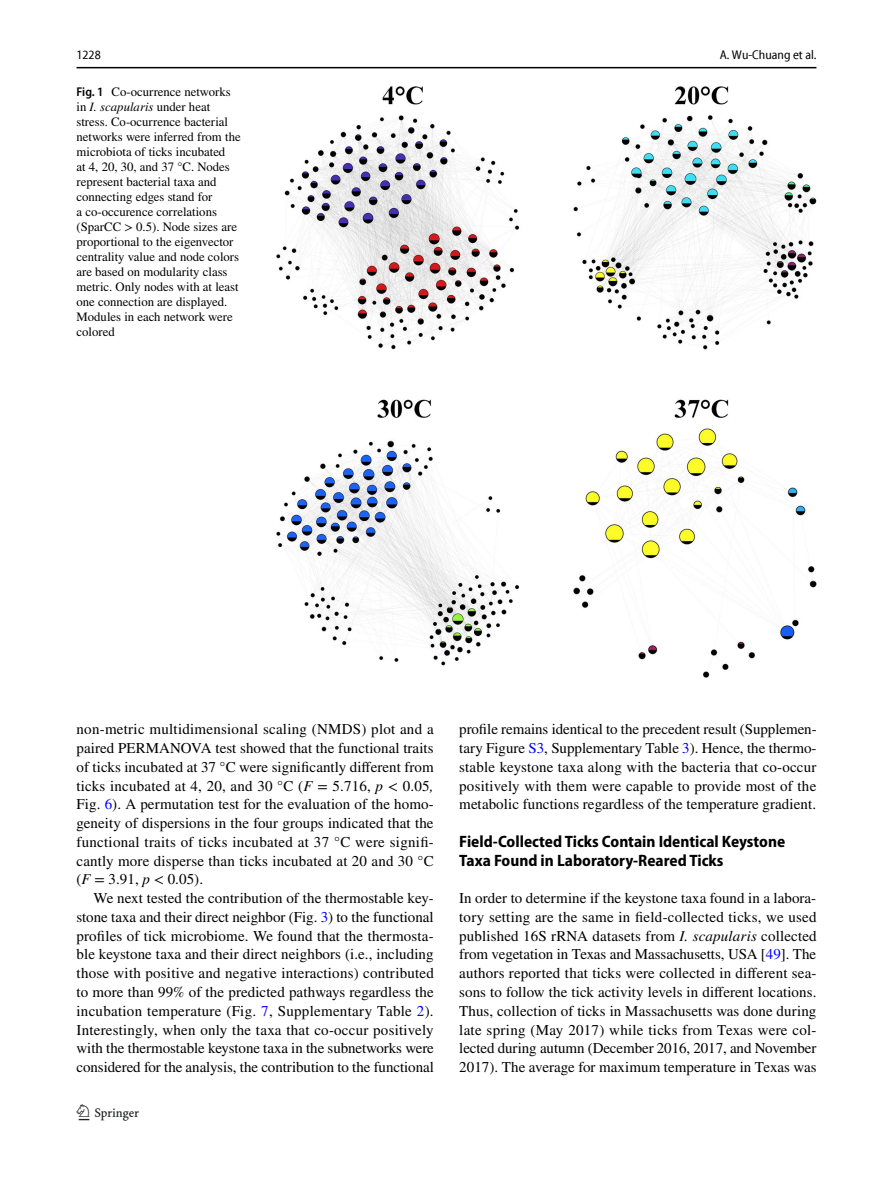
<style>
.page{position:relative;width:893px;height:1187px;background:#fff}
.page>*{position:absolute;margin:0;border:0;box-sizing:border-box;transform-origin:0 0}
.t1{font:22.5px "Gymkpc Springnew";color:#1d1e1f}
.t2{font:700 semi-condensed 16.5px/18.8px "Myriad Pro";color:#000}
.t3{font:15px/18.8px "STIX";letter-spacing:.005em;color:#000;text-align:justify}
.t4{font:12.75px/15px "STIX";color:#000}
.t5{font:semi-condensed 12.75px "Myriad Pro Unic";color:#000}
.t6{font:12.75px "Myriad Pro Unic Semi Condensed 2";color:#000}
.s1{font-family:"Myriad Pro";font-weight:600;font-stretch:semi-condensed}
.s2{font-style:italic}
.s3{color:#00f}
</style>
<div class="page">
<hr style="left:77px;top:67px;width:739px;height:1px;background:#000">
<img style="left:276px;top:87px;width:540px;height:590px">
<p class="t6" style="left:76px;top:50px;width:26px">1228</p>
<p class="t5" style="left:720px;top:50px;width:98px">A. Wu-Chuang et al.</p>
<p class="t4" style="left:77px;top:85px;width:166px"><span class="s1">Fig. 1</span> Co-ocurrence networks in <span class="s2">I. scapularis</span> under heat stress. Co-ocurrence bacterial networks were inferred from the microbiota of ticks incubated<br>at 4, 20, 30, and 37 °C. Nodes represent bacterial taxa and connecting edges stand for<br>a co-occurence correlations (SparCC &gt; 0.5). Node sizes are proportional to the eigenvector centrality value and node colors are based on modularity class metric. Only nodes with at least one connection are displayed.<br>Modules in each network were colored</p>
<p class="t3" style="left:77px;top:721px;width:359px">non-metric multidimensional scaling (NMDS) plot and a paired PERMANOVA test showed that the functional traits of ticks incubated at 37 °C were significantly different from ticks incubated at 4, 20, and 30 °C (<span class="s2">F</span> = 5.716, <span class="s2">p</span> &lt; 0.05<span class="s2">, </span>Fig. <span class="s3">6</span>). A permutation test for the evaluation of the homo&shy;geneity of dispersions in the four groups indicated that the functional traits of ticks incubated at 37 °C were signifi&shy;cantly more disperse than ticks incubated at 20 and 30 °C (<span class="s2">F</span> = 3.91, <span class="s2">p</span> &lt; 0.05).</p>
<p class="t3" style="left:77px;top:889px;width:359px;text-indent:17px">We next tested the contribution of the thermostable key&shy;stone taxa and their direct neighbor (Fig. <span class="s3">3</span>) to the functional profiles of tick microbiome. We found that the thermosta&shy;ble keystone taxa and their direct neighbors (i.e., including those with positive and negative interactions) contributed to more than 99% of the predicted pathways regardless the incubation temperature (Fig. <span class="s3">7</span>, Supplementary Table <span class="s3">2</span>).<br>Interestingly, when only the taxa that co-occur positively with the thermostable keystone taxa in the subnetworks were considered for the analysis, the contribution to the functional</p>
<h1 class="t1" style="left:79px;top:1104px;width:62px">1 3</h1>
<p class="t3" style="left:459px;top:721px;width:359px">profile remains identical to the precedent result (Supplemen&shy;tary Figure <span class="s3">S3</span>, Supplementary Table <span class="s3">3</span>). Hence, the thermo&shy;stable keystone taxa along with the bacteria that co-occur positively with them were capable to provide most of the metabolic functions regardless of the temperature gradient.</p>
<p class="t2" style="left:459px;top:832px;width:327px">Field‑Collected Ticks Contain Identical Keystone<br>Taxa Found in Laboratory‑Reared Ticks</p>
<p class="t3" style="left:459px;top:889px;width:359px">In order to determine if the keystone taxa found in a labora&shy;tory setting are the same in field-collected ticks, we used published 16S rRNA datasets from <span class="s2">I. scapularis</span> collected from vegetation in Texas and Massachusetts, USA [<span class="s3">49</span>]. The authors reported that ticks were collected in different sea&shy;sons to follow the tick activity levels in different locations.<br>Thus, collection of ticks in Massachusetts was done during late spring (May 2017) while ticks from Texas were col&shy;lected during autumn (December 2016, 2017, and November 2017). The average for maximum temperature in Texas was</p>
</div>
